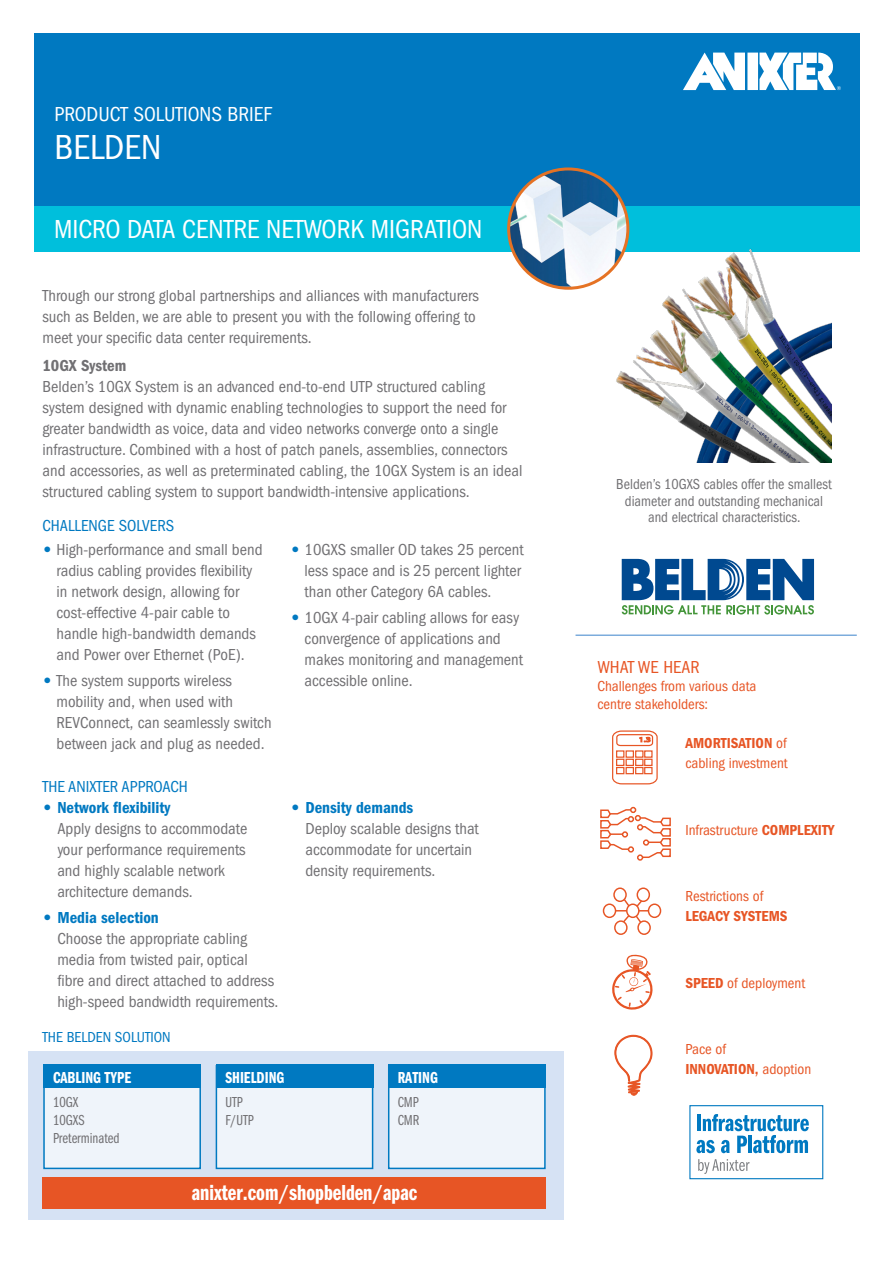
<style>
.page{position:relative;width:893px;height:1263px;background:#fff}
.page>*{position:absolute;margin:0;border:0;box-sizing:border-box;transform-origin:0 0}
.t1{font:condensed 36px "ITC Franklin Gothic Std";color:#fff}
.t2{font:condensed 27px "ITC Franklin Gothic Std";color:#fff}
.t3{font:22.5px "ITC Franklin Gothic Std Dm Cp";color:#fff}
.t4{font:condensed 21px "ITC Franklin Gothic Std";color:#fff}
.t5{font:condensed 18px "ITC Franklin Gothic Std";color:#e75525}
.t6{font:condensed 16.5px/21px "ITC Franklin Gothic Std";color:#717073}
.t7{font:16.5px "ITC Franklin Gothic Std Dm Cd";color:#0079c1}
.t8{font:condensed 16.5px "ITC Franklin Gothic Std";color:#0079c1}
.t9{font:16.5px "ITC Franklin Gothic Std Dm Cp";color:#fff}
.t10{font:16.5px "ITC Franklin Gothic Std Dm Cd";color:#717073}
.t11{font:condensed 15px/18px "ITC Franklin Gothic Std";color:#e75525}
.t12{font:condensed 15px/16.5px "ITC Franklin Gothic Std";color:#717073;text-align:center;scale:.95 1}
.t13{font:15px "ITC Franklin Gothic Std Dm Cd";color:#e75525}
.t14{font:15px/18px "ITC Franklin Gothic Std Bk Cp";color:#717073}
.t15{font:condensed 15px "ITC Franklin Gothic Std";color:#0079c1}
.s1{font-family:"ITC Franklin Gothic Std Hvy";font-stretch:normal;color:#0079c1}
.s2{font-family:"ITC Franklin Gothic Std Hvy"}
.s3{font-family:"ITC Franklin Gothic Std";font-stretch:condensed}
.s4{font-family:"ITC Franklin Gothic Std Dm Cd";font-stretch:normal}
</style>
<div class="page">
<svg style="left:622px;top:559px;width:192px;height:55px"></svg>
<div style="left:28px;top:1051px;width:535px;height:169px;background:#d6e2f4"></div>
<div style="left:44px;top:1066px;width:156px;height:102px;background:#eff4fa"></div>
<div style="left:43px;top:1065px;width:158px;height:104px;border:2px solid #0079c1"></div>
<div style="left:216px;top:1066px;width:157px;height:102px;background:#eff4fa"></div>
<div style="left:216px;top:1065px;width:157px;height:104px;border:2px solid #0079c1"></div>
<div style="left:389px;top:1066px;width:156px;height:102px;background:#eff4fa"></div>
<div style="left:388px;top:1065px;width:158px;height:104px;border:2px solid #0079c1"></div>
<div style="left:43px;top:1064px;width:158px;height:24px;background:#0079c1"></div>
<div style="left:216px;top:1064px;width:157px;height:24px;background:#0079c1"></div>
<div style="left:388px;top:1064px;width:158px;height:24px;background:#0079c1"></div>
<div style="left:43px;top:1177px;width:503px;height:31px;background:#e75525"></div>
<hr style="left:575px;top:634px;width:282px;height:2px;background:#7cacdc">
<div style="left:689px;top:1105px;width:134px;height:74px;border:1px solid #0079c1"></div>
<svg style="left:696px;top:1114px;width:113px;height:39px"></svg>
<svg style="left:698px;top:1159px;width:51px;height:15px"></svg>
<svg style="left:614px;top:1035px;width:39px;height:61px"></svg>
<svg style="left:612px;top:954px;width:41px;height:56px"></svg>
<hr style="left:606px;top:910px;width:50px;height:1px;background:#e75525">
<svg style="left:617px;top:893px;width:31px;height:30px"></svg>
<svg style="left:603px;top:904px;width:12px;height:13px"></svg>
<div style="left:603px;top:903px;width:13px;height:15px;border:1px solid #e75525;border-radius:50%"></div>
<svg style="left:648px;top:904px;width:12px;height:13px"></svg>
<div style="left:648px;top:903px;width:13px;height:15px;border:1px solid #e75525;border-radius:50%"></div>
<svg style="left:615px;top:921px;width:12px;height:13px"></svg>
<div style="left:614px;top:920px;width:14px;height:15px;border:1px solid #e75525;border-radius:50%"></div>
<svg style="left:638px;top:921px;width:12px;height:13px"></svg>
<div style="left:637px;top:920px;width:14px;height:15px;border:1px solid #e75525;border-radius:50%"></div>
<svg style="left:614px;top:888px;width:12px;height:13px"></svg>
<div style="left:613px;top:887px;width:14px;height:15px;border:1px solid #e75525;border-radius:50%"></div>
<svg style="left:637px;top:888px;width:12px;height:13px"></svg>
<div style="left:637px;top:887px;width:13px;height:15px;border:1px solid #e75525;border-radius:50%"></div>
<svg style="left:627px;top:904px;width:12px;height:13px"></svg>
<div style="left:626px;top:903px;width:14px;height:15px;border:1px solid #e75525;border-radius:50%"></div>
<svg style="left:600px;top:807px;width:71px;height:53px"></svg>
<div style="left:637px;top:854px;width:6px;height:7px;border:1px solid #e75525;border-radius:50%"></div>
<svg style="left:612px;top:730px;width:46px;height:55px"></svg>
<div style="left:34px;top:34px;width:825px;height:172px;background:#0079c1"></div>
<div style="left:34px;top:206px;width:825px;height:45px;background:#00bfdc"></div>
<img style="left:509px;top:170px;width:119px;height:117px">
<div style="left:507px;top:167px;width:122px;height:123px;border:3px solid #e57224;border-radius:50%"></div>
<div style="left:747px;top:53px;width:11px;height:37px;background:#fff"></div>
<svg style="left:683px;top:53px;width:62px;height:37px"></svg>
<svg style="left:759px;top:53px;width:82px;height:37px"></svg>
<img style="left:601px;top:225px;width:230px;height:238px">
<p class="t4" style="left:55px;top:102px;width:219px">PRODUCT SOLUTIONS BRIEF</p>
<h1 class="t1" style="left:55px;top:127px;width:108px">BELDEN</h1>
<h2 class="t2" style="left:54px;top:214px;width:430px">MICRO DATA CENTRE NETWORK MIGRATION</h2>
<p class="t6" style="left:43px;top:285px;width:438px">Through our strong global partnerships and alliances with manufacturers such as Belden, we are able to present you with the following offering to meet your specific data center requirements.</p>
<p class="t10" style="left:43px;top:356px;width:85px">10GX System</p>
<p class="t6" style="left:43px;top:376px;width:481px">Belden’s 10GX System is an advanced end-to-end UTP structured cabling system designed with dynamic enabling technologies to support the need for greater bandwidth as voice, data and video networks converge onto a single infrastructure. Combined with a host of patch panels, assemblies, connectors and accessories, as well as preterminated cabling, the 10GX System is an ideal structured cabling system to support bandwidth-intensive applications.</p>
<p class="t8" style="left:43px;top:517px;width:133px">CHALLENGE SOLVERS</p>
<p class="t6" style="left:57px;top:540px;width:208px;text-indent:-14px"><span class="s1">•</span> High-performance and small bend radius cabling provides flexibility in network design, allowing for cost-effective 4-pair cable to handle high-bandwidth demands and Power over Ethernet (PoE).</p>
<p class="t6" style="left:57px;top:670px;width:217px;text-indent:-14px"><span class="s1">•</span> The system supports wireless mobility and, when used with<br>REVConnect, can seamlessly switch between jack and plug as needed.</p>
<p class="t6" style="left:305px;top:540px;width:221px;text-indent:-14px"><span class="s1">•</span> 10GXS smaller OD takes 25 percent less space and is 25 percent lighter than other Category 6A cables.</p>
<p class="t6" style="left:305px;top:607px;width:220px;text-indent:-14px"><span class="s1">•</span> 10GX 4-pair cabling allows for easy convergence of applications and makes monitoring and management accessible online.</p>
<p class="t8" style="left:43px;top:777px;width:147px">THE ANIXTER APPROACH</p>
<p class="t7" style="left:43px;top:798px;width:129px"><span class="s2">•</span> Network flexibility</p>
<p class="t6" style="left:57px;top:818px;width:191px">Apply designs to accommodate your performance requirements and highly scalable network architecture demands.</p>
<p class="t7" style="left:43px;top:907px;width:118px"><span class="s2">•</span> Media selection</p>
<p class="t6" style="left:57px;top:928px;width:223px">Choose the appropriate cabling media from twisted pair, optical fibre and direct attached to address high-speed bandwidth requirements.</p>
<p class="t15" style="left:43px;top:1028px;width:130px">THE BELDEN SOLUTION</p>
<p class="t7" style="left:291px;top:798px;width:124px"><span class="s2">•</span> Density demands</p>
<p class="t6" style="left:305px;top:818px;width:175px">Deploy scalable designs that accommodate for uncertain density requirements.</p>
<p class="t9" style="left:53px;top:1068px;width:80px">CABLING TYPE</p>
<p class="t9" style="left:225px;top:1068px;width:61px">SHIELDING</p>
<p class="t9" style="left:398px;top:1068px;width:42px">RATING</p>
<p class="t14" style="left:53px;top:1094px;width:68px">10GX<br>10GXS<br>Preterminated</p>
<p class="t14" style="left:225px;top:1094px;width:30px">UTP<br>F/UTP</p>
<p class="t14" style="left:398px;top:1094px;width:23px">CMP<br>CMR</p>
<h3 class="t3" style="left:192px;top:1180px;width:227px">anixter.com/shopbelden/apac</h3>
<p class="t12" style="left:616px;top:476px;width:228px">Belden’s 10GXS cables offer the smallest diameter and outstanding mechanical and electrical characteristics.</p>
<p class="t5" style="left:597px;top:656px;width:104px">WHAT WE HEAR</p>
<p class="t11" style="left:597px;top:677px;width:161px">Challenges from various data centre stakeholders:</p>
<p class="t13" style="left:685px;top:735px;width:103px">AMORTISATION <span class="s3">of</span></p>
<p class="t11" style="left:685px;top:754px;width:104px">cabling investment</p>
<p class="t11" style="left:685px;top:821px;width:151px">Infrastructure <span class="s4">COMPLEXITY</span></p>
<p class="t11" style="left:685px;top:887px;width:79px">Restrictions of</p>
<p class="t13" style="left:685px;top:907px;width:104px">LEGACY SYSTEMS</p>
<p class="t11" style="left:685px;top:974px;width:121px"><span class="s4">SPEED</span> of deployment</p>
<p class="t11" style="left:685px;top:1040px;width:42px">Pace of</p>
<p class="t13" style="left:685px;top:1060px;width:127px">INNOVATION, <span class="s3">adoption</span></p>
</div>
